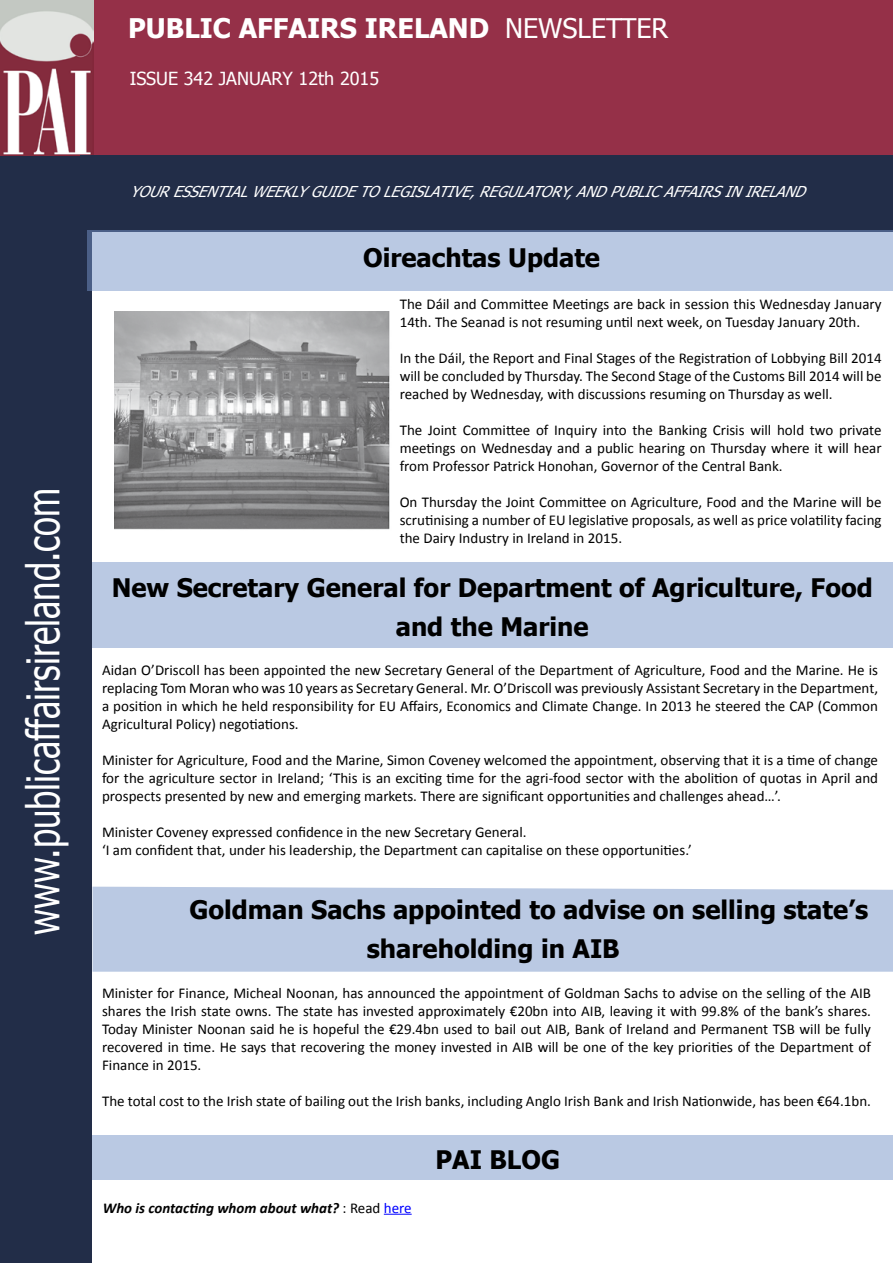
<style>
.page{position:relative;width:893px;height:1263px;background:#fff}
.page>*{position:absolute;margin:0;border:0;box-sizing:border-box;transform-origin:0 0}
.t1{font:45px "Tahoma";color:#fff;scale:.77 1}
.t2{font:700 27px "Tahoma";color:#fff}
.t3{font:700 25.5px/39.6px "Tahoma";color:#000}
.t4{font:18px "Tahoma";color:#fff}
.t5{font:15px/18px "Calibri";color:#000;text-align:justify}
.t6{font:italic 15px "Tahoma";color:#fff}
.t7{font:italic 700 15px "Calibri";color:#000}
.s1{font-weight:400}
.s2{font-weight:400;font-style:normal}
.s3{font-weight:400;font-style:normal;color:#00f}
</style>
<div class="page">
<div style="left:0;top:155px;width:91px;height:1108px;background:#222d48"></div>
<div style="left:0;top:0;width:893px;height:155px;background:#953048"></div>
<img style="left:0;top:0;width:94px;height:155px">
<div style="left:81px;top:155px;width:812px;height:77px;background:#222d48"></div>
<div style="left:92px;top:562px;width:801px;height:85px;background:#bac9e3"></div>
<div style="left:87px;top:231px;width:806px;height:60px;background:#bac9e3"></div>
<img style="left:115px;top:311px;width:275px;height:219px">
<div style="left:92px;top:887px;width:801px;height:85px;background:#bac9e3"></div>
<div style="left:92px;top:1135px;width:801px;height:45px;background:#bac9e3"></div>
<svg style="left:384px;top:1214px;width:28px;height:1px"></svg>
<h2 class="t2" style="left:128px;top:9px;width:542px">PUBLIC AFFAIRS IRELAND <span class="s1">NEWSLETTER</span></h2>
<p class="t4" style="left:130px;top:67px;width:251px">ISSUE 342 JANUARY 12th 2015</p>
<h1 class="t1" style="left:13px;top:935px;width:582px;rotate:-90deg">www.publicaffairsireland.com</h1>
<p class="t6" style="left:130px;top:181px;width:685px">YOURESSENTIALWEEKLYGUIDETOLEGISLATIVE,REGULATORY,ANDPUBLICAFFAIRSINIRELAND</p>
<h3 class="t3" style="left:363px;top:239px;width:239px">Oireachtas Update</h3>
<p class="t5" style="left:400px;top:294px;width:483px">The Dáil and Committee Meetings are back in session this Wednesday January<br>14th. The Seanad is not resuming until next week, on Tuesday January 20th.</p>
<p class="t5" style="left:400px;top:348px;width:483px">In the Dáil, the Report and Final Stages of the Registration of Lobbying Bill 2014 will be concluded by Thursday. The Second Stage of the Customs Bill 2014 will be reached by Wednesday, with discussions resuming on Thursday as well.</p>
<p class="t5" style="left:400px;top:420px;width:483px">The Joint Committee of Inquiry into the Banking Crisis will hold two private meetings on Wednesday and a public hearing on Thursday where it will hear from Professor Patrick Honohan, Governor of the Central Bank.</p>
<p class="t5" style="left:400px;top:492px;width:483px">On Thursday the Joint Committee on Agriculture, Food and the Marine will be scrutinising a number of EU legislative proposals, as well as price volatility facing the Dairy Industry in Ireland in 2015.</p>
<h3 class="t3" style="left:112px;top:569px;width:763px;text-align:center">New Secretary General for Department of Agriculture, Food and the Marine</h3>
<p class="t5" style="left:102px;top:660px;width:778px">Aidan O’Driscoll has been appointed the new Secretary General of the Department of Agriculture, Food and the Marine. He is replacing Tom Moran who was 10 years as Secretary General. Mr. O’Driscoll was previously Assistant Secretary in the Department, a position in which he held responsibility for EU Affairs, Economics and Climate Change. In 2013 he steered the CAP (Common Agricultural Policy) negotiations.</p>
<p class="t5" style="left:102px;top:750px;width:777px">Minister for Agriculture, Food and the Marine, Simon Coveney welcomed the appointment, observing that it is a time of change for the agriculture sector in Ireland; ‘This is an exciting time for the agri-food sector with the abolition of quotas in April and prospects presented by new and emerging markets. There are significant opportunities and challenges ahead…’.</p>
<p class="t5" style="left:102px;top:822px;width:591px">Minister Coveney expressed confidence in the new Secretary General.<br>‘I am confident that, under his leadership, the Department can capitalise on these opportunities.’</p>
<h3 class="t3" style="left:367px;top:891px;width:503px;text-indent:-177px">Goldman Sachs appointed to advise on selling state’s shareholding in AIB</h3>
<p class="t5" style="left:102px;top:983px;width:770px">Minister for Finance, Micheal Noonan, has announced the appointment of Goldman Sachs to advise on the selling of the AIB shares the Irish state owns. The state has invested approximately €20bn into AIB, leaving it with 99.8% of the bank’s shares.<br>Today Minister Noonan said he is hopeful the €29.4bn used to bail out AIB, Bank of Ireland and Permanent TSB will be fully recovered in time. He says that recovering the money invested in AIB will be one of the key priorities of the Department of Finance in 2015.</p>
<p class="t5" style="left:102px;top:1091px;width:770px">The total cost to the Irish state of bailing out the Irish banks, including Anglo Irish Bank and Irish Nationwide, has been €64.1bn.</p>
<p class="t7" style="left:103px;top:1197px;width:310px">Who is contacting whom about what? <span class="s2">: Read</span> <span class="s3">here</span></p>
<h3 class="t3" style="left:435px;top:1141px;width:126px">PAI BLOG</h3>
</div>
